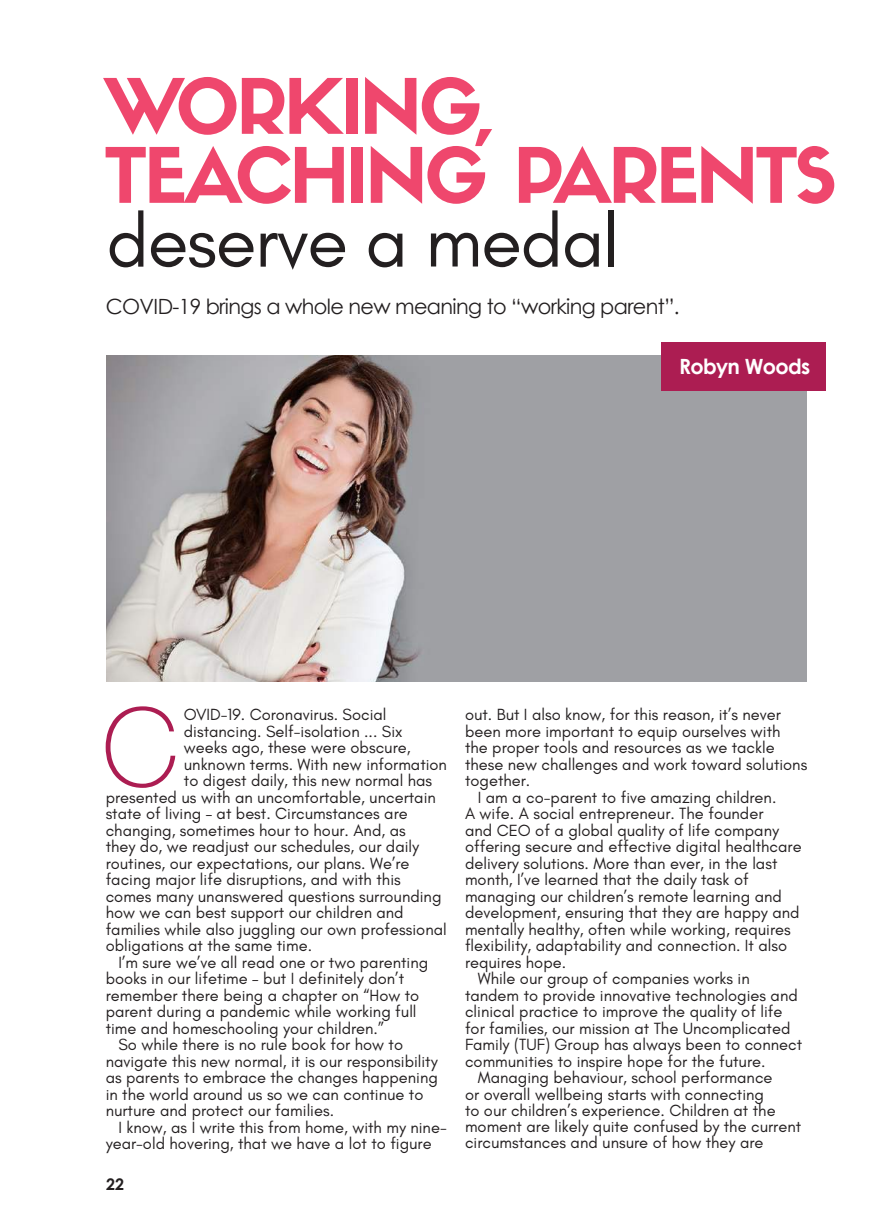
<style>
.page{position:relative;width:893px;height:1212px;background:#fff}
.page>*{position:absolute;margin:0;border:0;box-sizing:border-box;transform-origin:0 0}
.t1{font:100 108.9px "Helvetica Neue";color:#ac1d52}
.t2{font:75px/69px "Sifonn Pro";letter-spacing:-.04em;color:#ef476d}
.t3{font:75px "Glacial Indifference";letter-spacing:-.02em;color:#231f20}
.t4{font:21px "Century Gothic";letter-spacing:-.03em;color:#231f20}
.t5{font:700 21px "Century Gothic";letter-spacing:-.03em;color:#fff}
.t6{font:16.5px "Glacial Indifference";color:#231f20}
.t7{font:700 16.05px "Century Gothic";color:#231f20}
</style>
<div class="page">
<img style="left:106px;top:356px;width:700px;height:326px">
<div style="left:662px;top:343px;width:164px;height:48px;background:#ac1d52"></div>
<h2 class="t2" style="left:104px;top:72px;width:734px">WORKING,<br>TEACHING PARENTS</h2>
<h2 class="t3" style="left:106px;top:200px;width:515px">deserve a medal</h2>
<p class="t4" style="left:106px;top:293px;width:575px">COVID-19 brings a whole new meaning to “working parent”.</p>
<p class="t5" style="left:679px;top:353px;width:133px">Robyn Woods</p>
<h1 class="t1" style="left:102px;top:665px;width:78px">C</h1>
<p class="t6" style="left:184px;top:705px;width:204px">OVID-19. Coronavirus. Social</p>
<p class="t6" style="left:184px;top:722px;width:220px">distancing. Self-isolation ... Six</p>
<p class="t6" style="left:184px;top:738px;width:228px">weeks ago, these were obscure,</p>
<p class="t6" style="left:184px;top:755px;width:265px">unknown terms. With new information</p>
<p class="t6" style="left:184px;top:771px;width:250px">to digest daily, this new normal has</p>
<p class="t6" style="left:106px;top:788px;width:332px">presented us with an uncomfortable, uncertain</p>
<p class="t6" style="left:106px;top:804px;width:304px">state of living – at best. Circumstances are</p>
<p class="t6" style="left:106px;top:821px;width:302px">changing, sometimes hour to hour. And, as</p>
<p class="t6" style="left:106px;top:837px;width:315px">they do, we readjust our schedules, our daily</p>
<p class="t6" style="left:106px;top:854px;width:305px">routines, our expectations, our plans. We’re</p>
<p class="t6" style="left:106px;top:870px;width:297px">facing major life disruptions, and with this</p>
<p class="t6" style="left:106px;top:887px;width:337px">comes many unanswered questions surrounding</p>
<p class="t6" style="left:106px;top:903px;width:300px">how we can best support our children and</p>
<p class="t6" style="left:106px;top:920px;width:343px">families while also juggling our own professional</p>
<p class="t6" style="left:106px;top:936px;width:208px">obligations at the same time.</p>
<p class="t6" style="left:118px;top:953px;width:311px">I’m sure we’ve all read one or two parenting</p>
<p class="t6" style="left:106px;top:969px;width:300px">books in our lifetime – but I definitely don’t</p>
<p class="t6" style="left:106px;top:986px;width:315px">remember there being a chapter on “How to</p>
<p class="t6" style="left:106px;top:1002px;width:312px">parent during a pandemic while working full</p>
<p class="t6" style="left:106px;top:1019px;width:280px">time and homeschooling your children.”</p>
<p class="t6" style="left:118px;top:1035px;width:286px">So while there is no rule book for how to</p>
<p class="t6" style="left:106px;top:1052px;width:334px">navigate this new normal, it is our responsibility</p>
<p class="t6" style="left:106px;top:1068px;width:334px">as parents to embrace the changes happening</p>
<p class="t6" style="left:106px;top:1085px;width:319px">in the world around us so we can continue to</p>
<p class="t6" style="left:106px;top:1101px;width:230px">nurture and protect our families.</p>
<p class="t6" style="left:118px;top:1118px;width:330px">I know, as I write this from home, with my nine-</p>
<p class="t6" style="left:106px;top:1134px;width:328px">year-old hovering, that we have a lot to figure</p>
<p class="t7" style="left:106px;top:1174px;width:19px">22</p>
<p class="t6" style="left:465px;top:705px;width:317px">out. But I also know, for this reason, it’s never</p>
<p class="t6" style="left:465px;top:722px;width:317px">been more important to equip ourselves with</p>
<p class="t6" style="left:465px;top:738px;width:311px">the proper tools and resources as we tackle</p>
<p class="t6" style="left:465px;top:755px;width:344px">these new challenges and work toward solutions</p>
<p class="t6" style="left:465px;top:771px;width:67px">together.</p>
<p class="t6" style="left:478px;top:788px;width:300px">I am a co-parent to five amazing children.</p>
<p class="t6" style="left:465px;top:804px;width:300px">A wife. A social entrepreneur. The founder</p>
<p class="t6" style="left:465px;top:821px;width:316px">and CEO of a global quality of life company</p>
<p class="t6" style="left:465px;top:837px;width:338px">offering secure and effective digital healthcare</p>
<p class="t6" style="left:465px;top:854px;width:314px">delivery solutions. More than ever, in the last</p>
<p class="t6" style="left:465px;top:870px;width:285px">month, I’ve learned that the daily task of</p>
<p class="t6" style="left:465px;top:887px;width:318px">managing our children’s remote learning and</p>
<p class="t6" style="left:465px;top:903px;width:336px">development, ensuring that they are happy and</p>
<p class="t6" style="left:465px;top:920px;width:327px">mentally healthy, often while working, requires</p>
<p class="t6" style="left:465px;top:936px;width:324px">flexibility, adaptability and connection. It also</p>
<p class="t6" style="left:465px;top:953px;width:103px">requires hope.</p>
<p class="t6" style="left:478px;top:969px;width:274px">While our group of companies works in</p>
<p class="t6" style="left:465px;top:986px;width:334px">tandem to provide innovative technologies and</p>
<p class="t6" style="left:465px;top:1002px;width:319px">clinical practice to improve the quality of life</p>
<p class="t6" style="left:465px;top:1019px;width:327px">for families, our mission at The Uncomplicated</p>
<p class="t6" style="left:465px;top:1035px;width:339px">Family (TUF) Group has always been to connect</p>
<p class="t6" style="left:465px;top:1052px;width:302px">communities to inspire hope for the future.</p>
<p class="t6" style="left:478px;top:1068px;width:296px">Managing behaviour, school performance</p>
<p class="t6" style="left:465px;top:1085px;width:301px">or overall wellbeing starts with connecting</p>
<p class="t6" style="left:465px;top:1101px;width:312px">to our children’s experience. Children at the</p>
<p class="t6" style="left:465px;top:1117px;width:338px">moment are likely quite confused by the current</p>
<p class="t6" style="left:465px;top:1133px;width:300px">circumstances and unsure of how they are</p>
</div>
